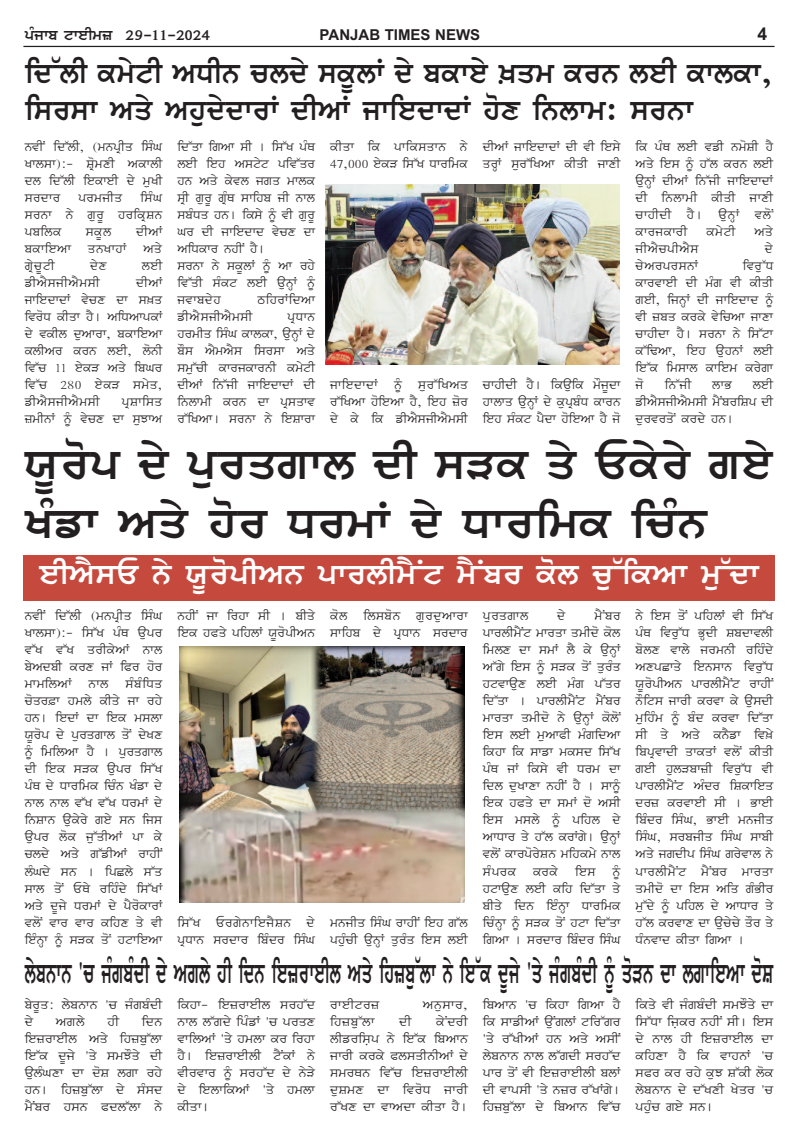
<style>
.page{position:relative;width:798px;height:1135px;background:#fff}
.page>*{position:absolute;margin:0;border:0;box-sizing:border-box;transform-origin:0 0}
.t1{font:700 45px/58.8px "Anmol Lipi";color:#231f20;scale:1.04 1}
.t2{font:700 30px/36.2px "Anmol Lipi";color:#231f20;scale:.95 1}
.t3{font:700 30px "Anmol Lipi";color:#231f20;scale:.55 1}
.t4{font:700 30px "Anmol Lipi";color:#fff;scale:1.04 1}
.t5{font:700 17.5px "Arial";color:#231f20}
.t6{font:700 15px "Anmol Lipi";color:#231f20}
.t7{font:700 15px "Arial";color:#231f20}
.t8{font:12.5px/17px "Anmol Lipi";color:#231f20;scale:1.05 1}
.t9{font:12.5px/17px "Anmol Lipi";color:#231f20;text-align:justify;scale:1.04 1}
.t10{font:12.5px/17px "Anmol Lipi";color:#231f20;scale:1.08 1}
.t11{font:12.5px/17px "Anmol Lipi";letter-spacing:.02em;color:#231f20;scale:1.04 1}
.t12{font:12.5px "Anmol Lipi";letter-spacing:.02em;color:#231f20;scale:1.08 1}
</style>
<div class="page">
<hr style="left:23px;top:46px;width:751px;height:1px;background:#231f20">
<img style="left:325px;top:184px;width:294px;height:180px">
<div style="left:23px;top:555px;width:751px;height:45px;background:#c6493e"></div>
<img style="left:179px;top:646px;width:285px;height:256px">
<p class="t6" style="left:25px;top:26px;width:187px">PMJWB TWEIMZ 29-11-2024</p>
<p class="t7" style="left:319px;top:26px;width:162px">PANJAB TIMES NEWS</p>
<h3 class="t5" style="left:757px;top:24px;width:11px">4</h3>
<h2 class="t2" style="left:25px;top:55px;width:788px">ID~LI KMYTI ADIN CLDYSKULW DYBKWEY^QM KRN LEI KWLKW,<br>ISRSW AQYAHUDYDWRW DIAW JWIEDWDW HOX INLWM: SRNW</h2>
<p class="t9" style="left:25px;top:138px;width:134px">NVIN ID~LI, (MNPRIQ ISMG KWLSW):- SROMXI AKWLI DL ID~LI IEKWEI DY MUKI SRDWR</p>
<p class="t9" style="left:25px;top:189px;width:134px;text-indent:116px">ISMG SRNW NY GURU HRIKRSN PBILK</p>
<p class="t9" style="left:78px;top:189px;width:44px">PRMJIQ</p>
<p class="t9" style="left:86px;top:223px;width:26px">SKUL</p>
<p class="t9" style="left:136px;top:223px;width:27px">DIAW</p>
<p class="t11" style="left:25px;top:240px;width:46px">BKWIEAW</p>
<p class="t9" style="left:88px;top:240px;width:39px">QNKWHW</p>
<p class="t9" style="left:143px;top:240px;width:26px">AQY</p>
<p class="t9" style="left:25px;top:257px;width:30px">GRYCUTI</p>
<p class="t9" style="left:90px;top:257px;width:17px">DYX</p>
<p class="t9" style="left:142px;top:257px;width:21px">LEI</p>
<p class="t11" style="left:25px;top:274px;width:74px">FIAYSJIAYMSI</p>
<p class="t9" style="left:25px;top:274px;width:134px;text-indent:111px">DIAW JWIEDWDW VYCX DW S^Q IVROD KIQW HY[ AIDAWPKW DYVKIL DUAWRW, BKWIEAW KLIAR KRN LEI, LONI IV~C 11 EYKV AQY IBGR IV~C 280 EYKV SMYQ, FIAYSJIAYMSI</p>
<p class="t9" style="left:25px;top:393px;width:134px;text-align:right">PRSWISQ<br>ZMINW Ƒ VYCX DW SUJWA</p>
<p class="t9" style="left:177px;top:138px;width:140px;text-align:left">ID~QW IGAW SI [ IS~K PMQ<br>LEI IEH ASTYT PIV~QR<br>HN AQYKYVL JGQ MWLK<br>SRI GURU GRMQ SWIHB JI NWL<br>SBMDQ HN[ IKSYƑ VI GURU<br>GR DI JWIEDWD VYCX DW<br>AIDKWR NHIN HY[<br>SRNW NYSKULW Ƒ AW RHY<br>IV~QI SMKT LEI AUNHW Ƒ<br>JVWBDYH</p>
<p class="t11" style="left:257px;top:291px;width:57px">TIHRWIDAW</p>
<p class="t11" style="left:177px;top:308px;width:74px">FIAYSJIAYMSI</p>
<p class="t9" style="left:177px;top:308px;width:140px;text-align:left;text-indent:110px">PRDWN<br>HRMIQ ISMG KWLKW, AUNHW DY<br>BOS AYMAYS ISRSW AQY<br>SMU~CI KWRJKWRNI KMYTI<br>DIAW IN~JI JWIEDWDW DI<br>INLWMI KRN DW PRSQWV<br>R~IKAW[ SRNW NY IESWRW</p>
<p class="t11" style="left:330px;top:138px;width:140px">KIQW IK PWIKSQWN NY<br>47,000 EYKV IS~K DWRIMK</p>
<p class="t11" style="left:330px;top:376px;width:47px">JWIEDWDW</p>
<p class="t9" style="left:394px;top:376px;width:9px">Ƒ</p>
<p class="t9" style="left:330px;top:376px;width:134px;text-indent:88px">SUR~IKAQ R~IKAW HOIEAW HY, IEH ZOR DY KY IK FIAYSJIAYMSI</p>
<p class="t9" style="left:483px;top:138px;width:140px">DIAW JWIEDWDW DI VI IESY<br>QRHW SUR~IKAW KIQI JWXI</p>
<p class="t9" style="left:483px;top:376px;width:134px">CWHIDI HY[ IKAUIK MOJUDW HWLWQ AUNHW DYKUPRBMD KWRN IEH SMKT PYDW HOIEAW HYJO</p>
<p class="t9" style="left:635px;top:138px;width:141px;text-align:left">IK PMQ LEI VFI NMOSI HY<br>AQYIES Ƒ H~L KRN LEI<br>AUNHW DIAW IN~JI JWIEDWDW<br>DI INLWMI KIQI JWXI<br>CWHIDI HY[ AUNHW VLON<br>KWRJKWRI</p>
<p class="t9" style="left:706px;top:223px;width:29px">KMYTI</p>
<p class="t9" style="left:754px;top:223px;width:26px">AQY</p>
<p class="t11" style="left:635px;top:240px;width:62px">JIAYCPIAYS</p>
<p class="t9" style="left:764px;top:240px;width:16px">DY</p>
<p class="t11" style="left:635px;top:257px;width:62px">CYARPRSNW</p>
<p class="t9" style="left:635px;top:257px;width:134px;text-indent:107px">IVRU~D KWRVWEI DI MMG VI KIQI GEI, IJNHW DI JWIEDWD Ƒ VI ZBQ KRKYVYICAW JWXW CWHIDW HY[ SRNW NYIS~TW K~IFAW, IEH AUHNW LEI IE~K IMSWL KWIEM KRYGW JO</p>
<p class="t9" style="left:635px;top:376px;width:134px;text-indent:117px">LEI FIAYSJIAYMSI MYNBRISP DI DURVRQON KRDYHN[</p>
<p class="t9" style="left:664px;top:376px;width:27px">IN~JI</p>
<p class="t9" style="left:712px;top:376px;width:20px">LWB</p>
<h1 class="t1" style="left:25px;top:434px;width:747px">XUROP DYPURQGWL DI SVK QYEKYRYGEY<br>KMFW AQYHOR DRMW DYDWRIMK ICMN</h1>
<h2 class="t4" style="left:39px;top:556px;width:693px">EIAYSE NYXUROPIAN PWRLIMYNT MYNBR KOL CU~IKAW MU~DW</h2>
<p class="t8" style="left:25px;top:607px;width:133px;text-align:justify">NVIN ID~LI (MNPRIQ ISMG KWLSW):- IS~K PMQ AUPR V~K V~K QRIKYAW NWL BYADBI KRX JW IPR HOR MWMILAW</p>
<p class="t8" style="left:25px;top:675px;width:139px;text-indent:101px">SMBMIDQ<br>COQR&amp;W HMLYKIQYJW RHY<br>HN[ IEDW DW IEK MSLW<br>XUROP DYPURQGWL QON DYKX<br>Ƒ IMILAW HY[ PURQGWL<br>DI IEK SVK AUPR IS~K<br>PMQ DYDWRIMK ICMN KMFW DY<br>NWL NWL V~K V~K DRMW DY<br>INSWN AUKYRYGEYSN IJS<br>AUPR LOK JU~QIAW PW KY<br>CLDY AQY G~FIAW RWHIN<br>LMGDY SN [ IPCLY S~Q<br>SWL QON EQY RIHMDY IS~KW<br>AQYDUJYDRMW DYPYROKWRW<br>VLON VWR VWR KIHX QYVI<br>IEMNHW Ƒ SVK QON HTWIEAW</p>
<p class="t8" style="left:89px;top:675px;width:20px">NWL</p>
<p class="t8" style="left:177px;top:607px;width:139px">NHIN JW IRHW SI [ BIQY<br>IEK HPQYPIHLW XUROPIAN</p>
<p class="t8" style="left:177px;top:913px;width:139px">IS~K ERGYNWIEJYSN DY<br>PRDWN SRDWR IBMDR ISMG</p>
<p class="t8" style="left:330px;top:607px;width:18px">KOL</p>
<p class="t8" style="left:363px;top:607px;width:37px">ILSBON</p>
<p class="t8" style="left:330px;top:607px;width:133px;text-align:right">GURDUAWRW<br>SWIHB DY PRDWN SRDWR</p>
<p class="t8" style="left:330px;top:913px;width:133px">MNJIQ ISMG RWHIN IEH G~L<br>PHUMCI AUNHW QURMQ IES LEI</p>
<p class="t8" style="left:483px;top:607px;width:139px;text-indent:112px">MYNBR<br>PWRLIMYNT MWRQW QMIDO KOL<br>IMLX DW SMW LYKY AUNHW<br>A~GYIES Ƒ SVK QON QURMQ<br>HTVWAUX LEI MMG P~QR<br>ID~QW [ PWRLIMYNT MYNBR<br>MWRQW QMIDO NY AUNHW KOLON<br>IES LEI MUAWPI MMGIDAW<br>IKHW IK SWFW MKSD IS~K<br>PMQ JW IKSY VI DRM DW<br>IDL DUKWXW NHIN HY[ SWƑ<br>IEK HPQYDW SMW DO ASI<br>IES MSLY Ƒ PIHL DY<br>AWDWR QYH~L KRWGY[ AUNHW<br>VLON KWRPORYSN MIHKMYNWL<br>SMPRK</p>
<p class="t8" style="left:483px;top:607px;width:45px">PURQGWL</p>
<p class="t8" style="left:557px;top:607px;width:16px">DY</p>
<p class="t8" style="left:533px;top:862px;width:61px">KRKY IES</p>
<p class="t8" style="left:483px;top:862px;width:139px;text-indent:130px">Ƒ<br>HTWAUX LEI KIH ID~QW QY<br>BIQY IDN IEMNHW DWRIMK<br>ICMNHW Ƒ SVK QON HTW ID~QW<br>IGAW [ SRDWR IBMDR ISMG</p>
<p class="t8" style="left:635px;top:607px;width:139px">NYIES QON PIHLW VI IS~K<br>PMQ IVRU~D BHDI SBDWVLI<br>BOLX VWLY JRMNI RIHMDY<br>AXPCWQY IENSWN IVRU~D<br>XUROPIAN PWRLIMYNT RWHIN<br>NOITS JWRI KRVW KYAUSDI<br>MUIHMM Ƒ BMD KRVW ID~QW<br>SI QY AQY KNYFW IV^Y<br>IBPRVWDI QWKQW VLON KIQI<br>GEI HULVBWZI IVRU~D VI<br>PWRLIMYNT AMDR ISKWIEQ<br>DRZ KRVWEI SI [ BWEI<br>IBMDR ISMG, BWEI MNJIQ<br>ISMG, SRBJIQ ISMG SWBI<br>AQYJGDIP ISMG GRYVWL NY<br>PWRLIMYNT MYNBR MWRQW<br>QMIDO DW IES AIQ GMBIR<br>MU~DYƑ PIHL DYAWDWR QY<br>H~L KRVWX DW AUCYCYQOR QY<br>DMNVWD KIQW IGAW [</p>
<h2 class="t3" style="left:25px;top:954px;width:1362px">LYBNWN 'C JMGBMDI DY AGLY HI IDN IEZRWEIL AQY IHZBU~LW NY IE~K DUJY 'QY JMGBMDI Ƒ QOVN DW LGWIEAW DOS</h2>
<p class="t10" style="left:25px;top:995px;width:129px">BYRUQ: LYBNWN 'C JMGBMDI<br>DY AGLY HI</p>
<p class="t10" style="left:25px;top:1012px;width:135px;text-indent:117px">IDN<br>IEZRWEIL AQY IHZBU~LW<br>IE~K DUJY 'QY SMJOQY DI<br>AULMGXW DW DOS LGW RHY<br>HN[ IHZBU~LW DY SMSD<br>MYNBR HSN PDL~LW NY</p>
<p class="t10" style="left:177px;top:995px;width:135px">IKHW- IEZRWEIL SRH~D<br>NWL L~GDYIPMFW 'C PRQX<br>VWILAW 'QYHMLW KR IRHW<br>HY[ IEZRWEILI TYNKW NY<br>VIRVWR Ƒ SRH~D DYNYVY<br>DY IELWIKAW 'QY HMLW<br>KIQW[</p>
<p class="t12" style="left:330px;top:996px;width:47px">RWEITRZ</p>
<p class="t10" style="left:423px;top:995px;width:43px">ANUSWR,</p>
<p class="t10" style="left:330px;top:1012px;width:135px;text-indent:106px">KYNDRI<br>LIFRISÆP NYIE~K IBAWN<br>JWRI KRKYPLSQINIAW DY<br>SMRQN IV~C IEZRWEILI<br>DUSMX DW IVROD JWRI<br>R~KX DW VWADW KIQW HY[</p>
<p class="t10" style="left:330px;top:1012px;width:43px">IHZBU~LW</p>
<p class="t10" style="left:399px;top:1012px;width:13px">DI</p>
<p class="t10" style="left:483px;top:995px;width:136px">IBAWN 'C IKHW IGAW HY<br>IK SWFIAW AUNGLW TIR~GR 'QYR~KIAW HN AQYASIN<br>LYBNWN NWL L~GDI SRH~D<br>PWR QON VI IEZRWEILI BLW<br>DI VWPSI 'QYNZR R~KWGY[<br>IHZBU~LW DY IBAWN IV~C</p>
<p class="t10" style="left:635px;top:995px;width:129px;text-align:justify">IKQYVI JMGBMDI SMJOQYDW IS~DW IJÆKR NHIN SI[ IES DY NWL HI IEZRWEIL DW KIHXW HY IK VWHNW 'C SPR KR RHYKUJ S~KI LOK LYBNWN DYD~KXI KYQR 'C PHUMC GEYSN[</p>
</div>
